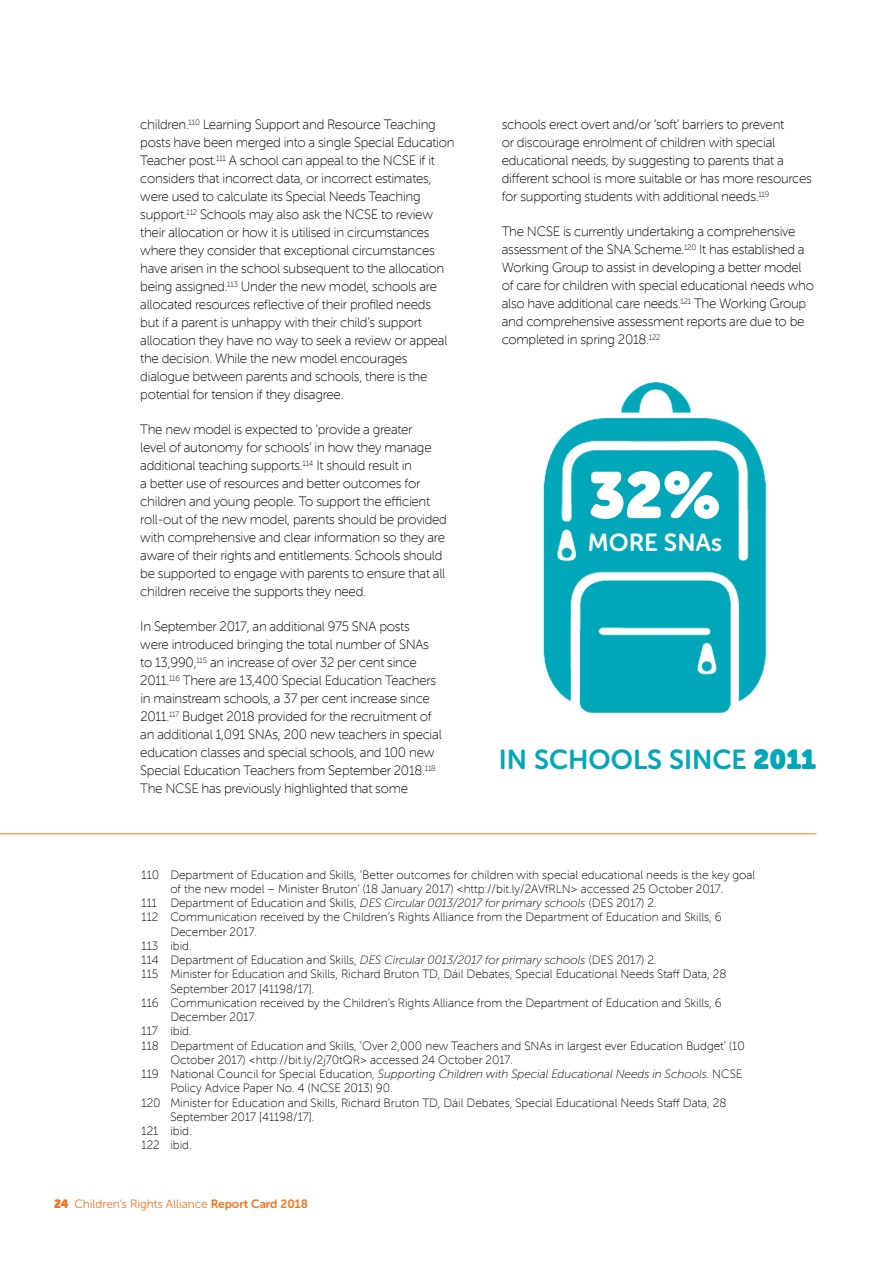
<style>
.page{position:relative;width:893px;height:1263px;background:#fff}
.page>*{position:absolute;margin:0;border:0;box-sizing:border-box;transform-origin:0 0}
.t1{font:64.5px "Museo Sans Rounded";color:#fff}
.t2{font:27.3px "Museo Sans Rounded 700";color:#00a7b8}
.t3{font:24.6px "Museo Sans Rounded 700";color:#fff}
.t4{font:13.5px/18px "Museo Sans Rounded 100";letter-spacing:-.02em;color:#000}
.t5{font:12px "Museo Sans Rounded 100";color:#000}
.t6{font:italic 12px "Museo Sans Rounded 100";color:#000}
.t7{font:12px "Museo Sans Rounded 300";color:#f47421}
.s1{font-family:"Museo Sans Rounded"}
.s2{font-style:italic}
.s3{font-style:normal}
.s4{font-family:"Museo Sans Rounded 700"}
</style>
<div class="page">
<hr style="left:0;top:833px;width:816px;height:1px;background:#f47421">
<img style="left:543px;top:382px;width:223px;height:332px">
<p class="t4" style="left:140px;top:116px;width:316px">children.<sup>110</sup> Learning Support and Resource Teaching posts have been merged into a single Special Education Teacher post.<sup>111</sup> A school can appeal to the NCSE if it considers that incorrect data, or incorrect estimates, were used to calculate its Special Needs Teaching support.<sup>112</sup> Schools may also ask the NCSE to review their allocation or how it is utilised in circumstances where they consider that exceptional circumstances have arisen in the school subsequent to the allocation being assigned.<sup>113</sup> Under the new model, schools are allocated resources reflective of their profiled needs<br>but if a parent is unhappy with their child’s support allocation they have no way to seek a review or appeal the decision. While the new model encourages dialogue between parents and schools, there is the potential for tension if they disagree.</p>
<p class="t4" style="left:140px;top:421px;width:308px">The new model is expected to ‘provide a greater<br>level of autonomy for schools’ in how they manage additional teaching supports.<sup>114</sup> It should result in<br>a better use of resources and better outcomes for children and young people. To support the efficient roll-out of the new model, parents should be provided with comprehensive and clear information so they are aware of their rights and entitlements. Schools should be supported to engage with parents to ensure that all children receive the supports they need.</p>
<p class="t4" style="left:140px;top:618px;width:303px">In September 2017, an additional 975 SNA posts<br>were introduced bringing the total number of SNAs to 13,990,<sup>115</sup> an increase of over 32 per cent since 2011.<sup>116</sup> There are 13,400 Special Education Teachers in mainstream schools, a 37 per cent increase since 2011.<sup>117</sup> Budget 2018 provided for the recruitment of an additional 1,091 SNAs, 200 new teachers in special education classes and special schools, and 100 new Special Education Teachers from September 2018.<sup>118<br></sup>The NCSE has previously highlighted that some</p>
<p class="t4" style="left:502px;top:116px;width:312px">schools erect overt and/or ‘soft’ barriers to prevent<br>or discourage enrolment of children with special educational needs, by suggesting to parents that a different school is more suitable or has more resources for supporting students with additional needs.<sup>119</sup></p>
<p class="t4" style="left:502px;top:223px;width:314px">The NCSE is currently undertaking a comprehensive assessment of the SNA Scheme.<sup>120</sup> It has established a Working Group to assist in developing a better model of care for children with special educational needs who also have additional care needs.<sup>121</sup> The Working Group and comprehensive assessment reports are due to be completed in spring 2018.<sup>122</sup></p>
<h1 class="t1" style="left:589px;top:458px;width:133px">32%</h1>
<h3 class="t3" style="left:588px;top:529px;width:136px">MORE SNAs</h3>
<h2 class="t2" style="left:499px;top:744px;width:319px">IN SCHOOLS SINCE <span class="s1">2011</span></h2>
<p class="t5" style="left:142px;top:868px;width:615px">110 Department of Education and Skills, ‘Better outcomes for children with special educational needs is the key goal</p>
<p class="t5" style="left:170px;top:882px;width:555px">of the new model – Minister Bruton’ (18 January 2017) &lt;http://bit.ly/2AVfRLN&gt; accessed 25 October 2017.</p>
<p class="t5" style="left:142px;top:897px;width:516px">111 Department of Education and Skills, <span class="s2">DES Circular 0013/2017 for primary schools</span> (DES 2017) 2.</p>
<p class="t5" style="left:142px;top:911px;width:582px">112 Communication received by the Children’s Rights Alliance from the Department of Education and Skills, 6</p>
<p class="t5" style="left:170px;top:925px;width:88px">December 2017.</p>
<p class="t5" style="left:142px;top:939px;width:52px">113 ibid.</p>
<p class="t5" style="left:142px;top:954px;width:516px">114 Department of Education and Skills, <span class="s2">DES Circular 0013/2017 for primary schools</span> (DES 2017) 2.</p>
<p class="t5" style="left:142px;top:968px;width:586px">115 Minister for Education and Skills, Richard Bruton TD, Dáil Debates, Special Educational Needs Staff Data, 28</p>
<p class="t5" style="left:170px;top:982px;width:145px">September 2017 [41198/17].</p>
<p class="t5" style="left:142px;top:996px;width:582px">116 Communication received by the Children’s Rights Alliance from the Department of Education and Skills, 6</p>
<p class="t5" style="left:170px;top:1010px;width:88px">December 2017.</p>
<p class="t5" style="left:142px;top:1025px;width:52px">117 ibid.</p>
<p class="t5" style="left:142px;top:1039px;width:605px">118 Department of Education and Skills, ‘Over 2,000 new Teachers and SNAs in largest ever Education Budget’ (10</p>
<p class="t5" style="left:170px;top:1053px;width:344px">October 2017) &lt;http://bit.ly/2j70tQR&gt; accessed 24 October 2017.</p>
<p class="t6" style="left:142px;top:1067px;width:602px"><span class="s3">119 National Council for Special Education,</span> Supporting Children with Special Educational Needs in Schools. <span class="s3">NCSE</span></p>
<p class="t5" style="left:170px;top:1082px;width:224px">Policy Advice Paper No. 4 (NCSE 2013) 90.</p>
<p class="t5" style="left:142px;top:1096px;width:586px">120 Minister for Education and Skills, Richard Bruton TD, Dáil Debates, Special Educational Needs Staff Data, 28</p>
<p class="t5" style="left:170px;top:1110px;width:145px">September 2017 [41198/17].</p>
<p class="t5" style="left:142px;top:1124px;width:52px">121 ibid.</p>
<p class="t5" style="left:142px;top:1139px;width:52px">122 ibid.</p>
<p class="t7" style="left:54px;top:1197px;width:255px"><span class="s1">24</span> Children’s Rights Alliance <span class="s4">Report Card 2018</span></p>
</div>
